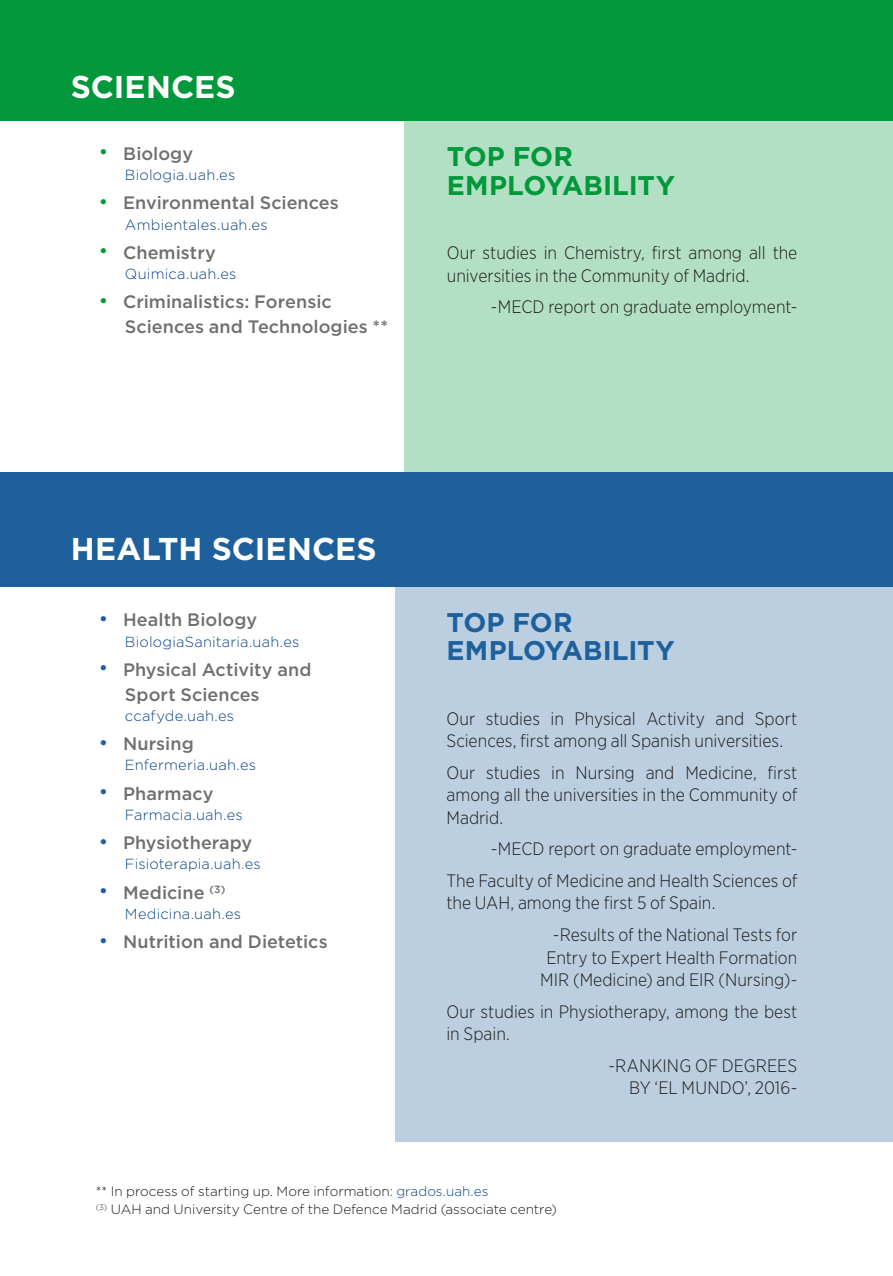
<style>
.page{position:relative;width:893px;height:1276px;background:#fff}
.page>*{position:absolute;margin:0;border:0;box-sizing:border-box;transform-origin:0 0}
.t1{font:700 31.5px "Gotham";letter-spacing:.005em;color:#fff}
.t2{font:700 27px/28.6px "Gotham";color:#00983a}
.t3{font:700 27px/28.6px "Gotham";color:#1e609c}
.t4{font:300 18px/22.5px "Gotham Narrow";color:#1c1c1b}
.t5{font:500 18px/24.8px "Gotham";color:#6f6f6f}
.t6{font:300 14.62px "Gotham";letter-spacing:.015em;color:#0d4582}
.t7{font:300 13.5px/18px "Gotham";color:#1c1c1b}
.s1{color:#0d4582}
</style>
<div class="page">
<div style="left:0;top:0;width:893px;height:120px;background:#00983a"></div>
<div style="left:0;top:472px;width:893px;height:115px;background:#1e609c"></div>
<div style="left:404px;top:120px;width:489px;height:352px;background:#b3e0c4"></div>
<div style="left:396px;top:587px;width:497px;height:554px;background:#bbcfe1"></div>
<h1 class="t1" style="left:71px;top:69px;width:166px">SCIENCES</h1>
<p class="t5" style="left:100px;top:141px;width:94px"><sup>●</sup> Biology</p>
<p class="t6" style="left:125px;top:167px;width:112px">Biologia.uah.es</p>
<p class="t5" style="left:100px;top:190px;width:240px"><sup>●</sup> Environmental Sciences</p>
<p class="t6" style="left:125px;top:216px;width:144px">Ambientales.uah.es</p>
<p class="t5" style="left:100px;top:240px;width:117px"><sup>●</sup> Chemistry</p>
<p class="t6" style="left:125px;top:266px;width:113px">Quimica.uah.es</p>
<p class="t5" style="left:125px;top:289px;width:265px;text-indent:-25px"><sup>●</sup> Criminalistics: Forensic<br>Sciences and Technologies **</p>
<h2 class="t2" style="left:447px;top:142px;width:230px">TOP FOR<br>EMPLOYABILITY</h2>
<p class="t4" style="left:447px;top:241px;width:352px">Our studies in Chemistry, first among all the universities in the Community of Madrid.</p>
<p class="t4" style="left:491px;top:295px;width:308px">-MECD report on graduate employment-</p>
<h1 class="t1" style="left:71px;top:531px;width:307px">HEALTH SCIENCES</h1>
<p class="t5" style="left:100px;top:607px;width:158px"><sup>●</sup> Health Biology</p>
<p class="t6" style="left:125px;top:633px;width:176px">BiologiaSanitaria.uah.es</p>
<p class="t5" style="left:125px;top:657px;width:188px;text-indent:-25px"><sup>●</sup> Physical Activity and<br>Sport Sciences</p>
<p class="t6" style="left:125px;top:708px;width:111px">ccafyde.uah.es</p>
<p class="t5" style="left:100px;top:731px;width:95px"><sup>●</sup> Nursing</p>
<p class="t6" style="left:125px;top:757px;width:133px">Enfermeria.uah.es</p>
<p class="t5" style="left:100px;top:780px;width:115px"><sup>●</sup> Pharmacy</p>
<p class="t6" style="left:125px;top:807px;width:119px">Farmacia.uah.es</p>
<p class="t5" style="left:100px;top:830px;width:154px"><sup>●</sup> Physiotherapy</p>
<p class="t6" style="left:125px;top:856px;width:137px">Fisioterapia.uah.es</p>
<p class="t5" style="left:100px;top:879px;width:127px"><sup>●</sup> Medicine <sup>(3)</sup></p>
<p class="t6" style="left:125px;top:906px;width:118px">Medicina.uah.es</p>
<p class="t5" style="left:100px;top:929px;width:229px"><sup>●</sup> Nutrition and Dietetics</p>
<h2 class="t3" style="left:446px;top:607px;width:230px">TOP FOR<br>EMPLOYABILITY</h2>
<p class="t4" style="left:446px;top:707px;width:352px">Our studies in Physical Activity and Sport<br>Sciences, first among all Spanish universities.</p>
<p class="t4" style="left:446px;top:761px;width:352px;text-align:justify">Our studies in Nursing and Medicine, first among all the universities in the Community of Madrid.</p>
<p class="t4" style="left:446px;top:833px;width:352px;line-height:31.5px;text-align:right">-MECD report on graduate employment-<br>The Faculty of Medicine and Health Sciences of</p>
<p class="t4" style="left:553px;top:887px;width:246px;line-height:31.5px;text-indent:-106px">the UAH, among the first 5 of Spain.<br>-Results of the National Tests for</p>
<p class="t4" style="left:540px;top:945px;width:259px;text-align:center">Entry to Expert Health Formation<br>MIR (Medicine) and EIR (Nursing)-</p>
<p class="t4" style="left:446px;top:999px;width:352px">Our studies in Physiotherapy, among the best in Spain.</p>
<p class="t4" style="left:608px;top:1053px;width:190px;text-align:right">-RANKING OF DEGREES<br>BY ‘EL MUNDO’, 2016-</p>
<p class="t7" style="left:96px;top:1182px;width:463px">** In process of starting up. More information: <span class="s1">grados.uah.es<br></span><sup>(3)</sup> UAH and University Centre of the Defence Madrid (associate centre)</p>
</div>
